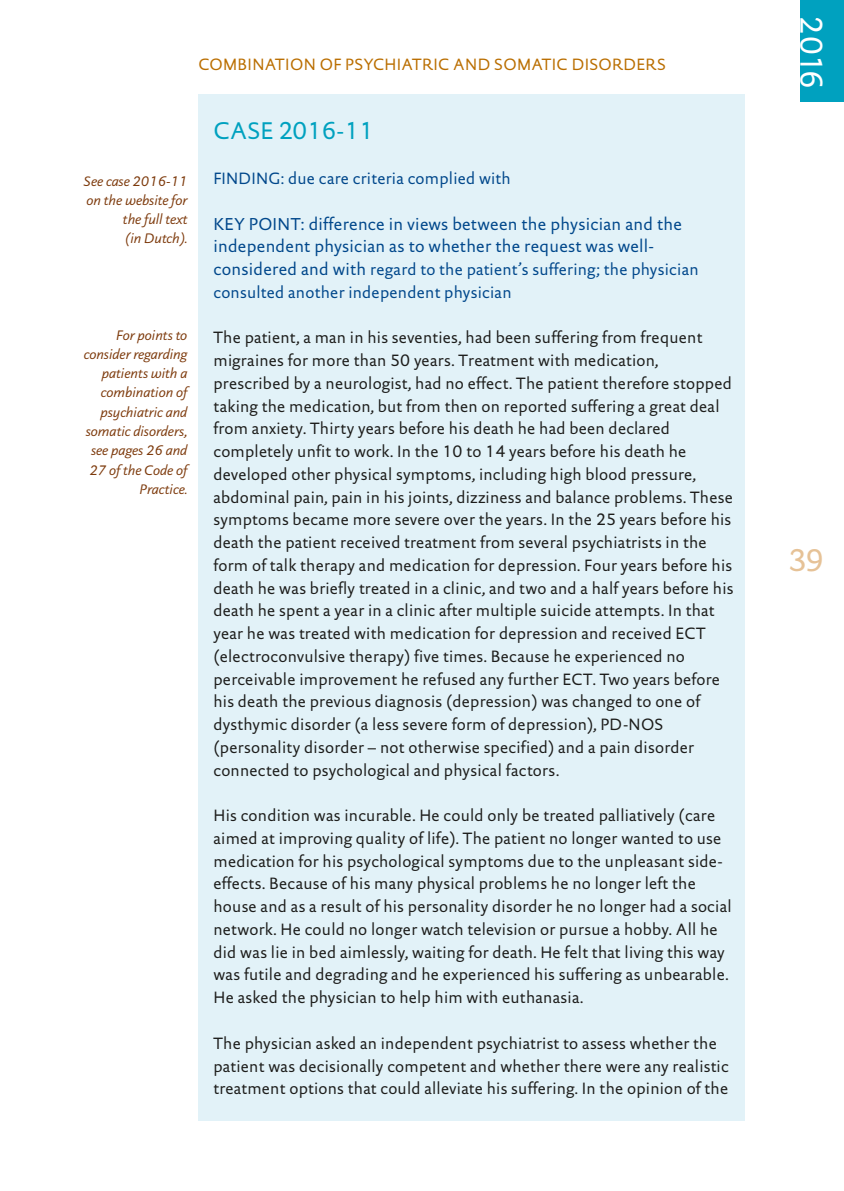
<style>
.page{position:relative;width:844px;height:1191px;background:#fff}
.page>*{position:absolute;margin:0;border:0;box-sizing:border-box;transform-origin:0 0}
.t1{font:31.5px "DTL Documenta Sans TOT";color:#fff}
.t2{font:31.5px "DTL Documenta Sans TOT";color:#e6c297}
.t3{font:24.5px "DTL Documenta Sans TOT";color:#00a1bf}
.t4{font:17.5px/22.8px "DTL Documenta Sans TOT";letter-spacing:.015em;color:#00478b}
.t5{font:16.62px/22.8px "DTL Documenta Sans TOT";letter-spacing:.015em;color:#1d1d1b}
.t6{font:16.62px/22.8px "DTL Documenta Sans TOT";letter-spacing:.015em;color:#00478b}
.t7{font:16.62px "DTL Documenta Sans TOT";letter-spacing:.02em;color:#ba6e00}
.t8{font:italic 14px/19.2px "DTL Documenta Sans TOT";color:#7d3a0c;text-align:right}
.s1{font-size:17.5px}
</style>
<div class="page">
<div style="left:799px;top:0;width:44px;height:102px;background:#00a1bf"></div>
<div style="left:198px;top:94px;width:546px;height:1026px;background:#e2f2f8"></div>
<p class="t7" style="left:198px;top:54px;width:469px">COMBINATION OF PSYCHIATRIC AND SOMATIC DISORDERS</p>
<p class="t8" style="left:84px;top:171px;width:105px">See case 2016-11 on the website for the full text<br>(in Dutch).</p>
<p class="t8" style="left:84px;top:325px;width:105px">For points to consider regarding patients with a combination of psychiatric and somatic disorders, see pages 26 and<br>27 of the Code of<br>Practice.</p>
<h2 class="t3" style="left:213px;top:115px;width:162px">CASE 2016-11</h2>
<p class="t6" style="left:213px;top:167px;width:299px">FINDING: due care criteria complied with</p>
<p class="t4" style="left:213px;top:212px;width:470px">KEY POINT: difference in views between the physician and the independent physician as to whether the request was well-</p>
<p class="t6" style="left:213px;top:258px;width:486px"><span class="s1">considered and with</span> regard to the patient’s suffering; the physician consulted another independent physician</p>
<p class="t5" style="left:213px;top:326px;width:521px">The patient, a man in his seventies, had been suffering from frequent migraines for more than 50 years. Treatment with medication, prescribed by a neurologist, had no effect. The patient therefore stopped taking the medication, but from then on reported suffering a great deal from anxiety. Thirty years before his death he had been declared completely unfit to work. In the 10 to 14 years before his death he developed other physical symptoms, including high blood pressure, abdominal pain, pain in his joints, dizziness and balance problems. These symptoms became more severe over the years. In the 25 years before his death the patient received treatment from several psychiatrists in the form of talk therapy and medication for depression. Four years before his death he was briefly treated in a clinic, and two and a half years before his death he spent a year in a clinic after multiple suicide attempts. In that year he was treated with medication for depression and received ECT (electroconvulsive therapy) five times. Because he experienced no perceivable improvement he refused any further ECT. Two years before his death the previous diagnosis (depression) was changed to one of dysthymic disorder (a less severe form of depression), PD-NOS (personality disorder – not otherwise specified) and a pain disorder connected to psychological and physical factors.</p>
<p class="t5" style="left:213px;top:804px;width:519px">His condition was incurable. He could only be treated palliatively (care aimed at improving quality of life). The patient no longer wanted to use medication for his psychological symptoms due to the unpleasant side&shy;effects. Because of his many physical problems he no longer left the house and as a result of his personality disorder he no longer had a social network. He could no longer watch television or pursue a hobby. All he did was lie in bed aimlessly, waiting for death. He felt that living this way was futile and degrading and he experienced his suffering as unbearable.<br>He asked the physician to help him with euthanasia.</p>
<p class="t5" style="left:213px;top:1031px;width:516px">The physician asked an independent psychiatrist to assess whether the patient was decisionally competent and whether there were any realistic treatment options that could alleviate his suffering. In the opinion of the</p>
<h1 class="t1" style="left:830px;top:15px;width:76px;rotate:90deg">2016</h1>
<h1 class="t2" style="left:787px;top:541px;width:38px">39</h1>
</div>
